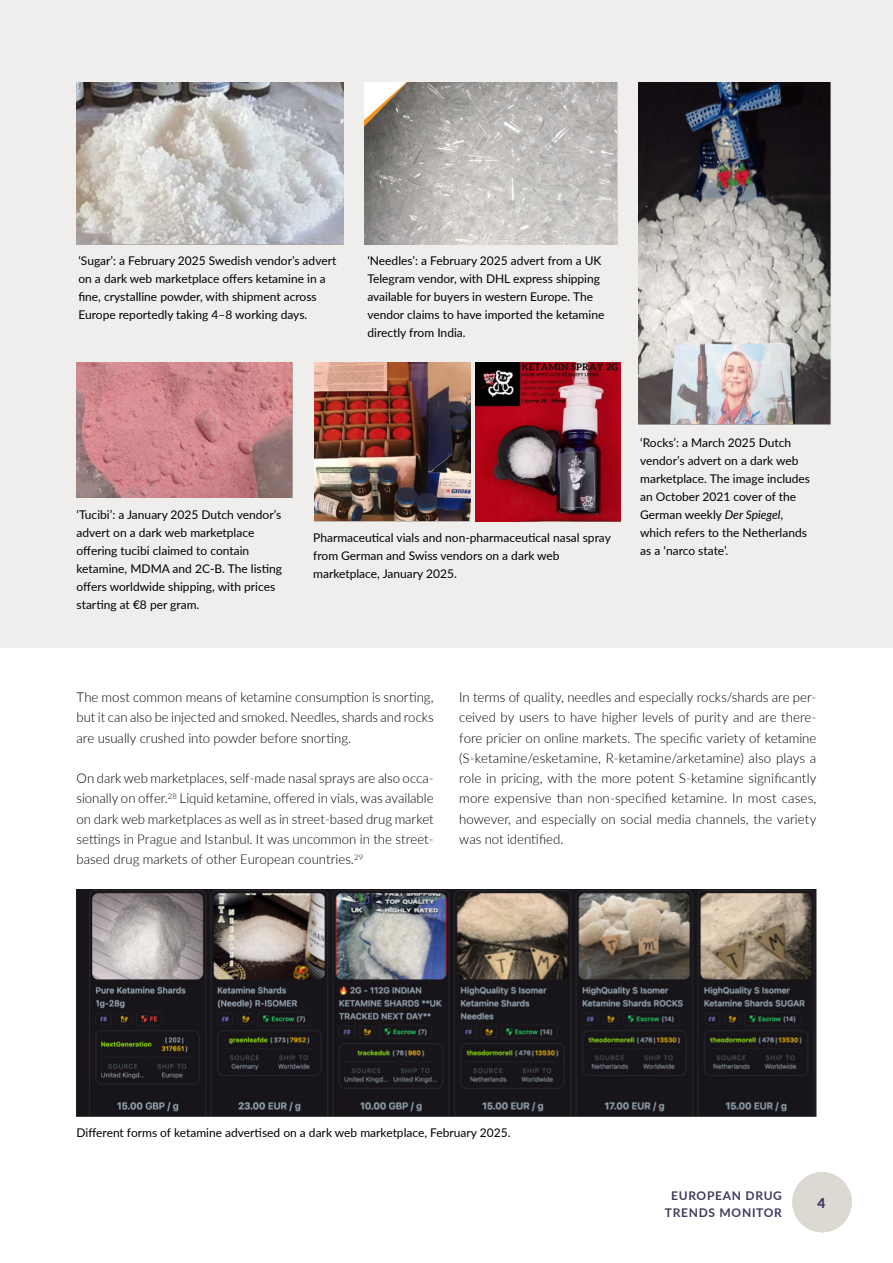
<style>
.page{position:relative;width:893px;height:1263px;background:#fff}
.page>*{position:absolute;margin:0;border:0;box-sizing:border-box;transform-origin:0 0}
.t1{font:300 13.5px/20.2px "Lato";color:#000;text-align:justify}
.t2{font:900 13.5px "Lato";color:#403a5e}
.t3{font:12px/18px "Lato";color:#000}
.t4{font:700 12px/16.5px "Lato";letter-spacing:.06em;color:#403a5e;text-align:center}
.s1{font-style:italic}
</style>
<div class="page">
<div style="left:0;top:0;width:893px;height:647px;background:#f0eeec"></div>
<svg style="left:792px;top:1172px;width:60px;height:60px"></svg>
<img style="left:77px;top:83px;width:266px;height:161px">
<img style="left:364px;top:83px;width:253px;height:161px">
<img style="left:476px;top:362px;width:144px;height:160px">
<img style="left:314px;top:362px;width:156px;height:159px">
<img style="left:639px;top:83px;width:192px;height:342px">
<img style="left:77px;top:362px;width:216px;height:135px">
<img style="left:77px;top:890px;width:739px;height:226px">
<p class="t3" style="left:78px;top:251px;width:259px">‘Sugar’: a February 2025 Swedish vendor’s advert on a dark web marketplace offers ketamine in a fine, crystalline powder, with shipment across Europe reportedly taking 4–8 working days.</p>
<p class="t3" style="left:367px;top:251px;width:238px">‘Needles’: a February 2025 advert from a UK Telegram vendor, with DHL express shipping available for buyers in western Europe. The vendor claims to have imported the ketamine directly from India.</p>
<p class="t3" style="left:77px;top:505px;width:207px">‘Tucibi’: a January 2025 Dutch vendor’s advert on a dark web marketplace offering tucibi claimed to contain ketamine, MDMA and 2C-B. The listing offers worldwide shipping, with prices starting at €8 per gram.</p>
<p class="t3" style="left:313px;top:528px;width:299px">Pharmaceutical vials and non-pharmaceutical nasal spray from German and Swiss vendors on a dark web marketplace, January 2025.</p>
<p class="t3" style="left:640px;top:434px;width:171px">‘Rocks’: a March 2025 Dutch vendor’s advert on a dark web marketplace. The image includes an October 2021 cover of the<br>German weekly <span class="s1">Der Spiegel</span>, which refers to the Netherlands as a ‘narco state’.</p>
<p class="t1" style="left:77px;top:687px;width:359px">The most common means of ketamine consumption is snorting, but it can also be injected and smoked. Needles, shards and rocks are usually crushed into powder before snorting.</p>
<p class="t1" style="left:77px;top:768px;width:359px">On dark web marketplaces, self-made nasal sprays are also occa&shy;sionally on offer.<sup>28</sup> Liquid ketamine, offered in vials, was available on dark web marketplaces as well as in street-based drug market settings in Prague and Istanbul. It was uncommon in the street&shy;based drug markets of other European countries.<sup>29</sup></p>
<p class="t1" style="left:459px;top:687px;width:359px">In terms of quality, needles and especially rocks/shards are per&shy;ceived by users to have higher levels of purity and are there&shy;fore pricier on online markets. The specific variety of ketamine (S-ketamine/esketamine, R-ketamine/arketamine) also plays a role in pricing, with the more potent S-ketamine significantly more expensive than non-specified ketamine. In most cases, however, and especially on social media channels, the variety was not identified.</p>
<p class="t3" style="left:77px;top:1123px;width:436px">Different forms of ketamine advertised on a dark web marketplace, February 2025.</p>
<p class="t4" style="left:665px;top:1187px;width:119px">EUROPEAN DRUG<br>TRENDS MONITOR</p>
<p class="t2" style="left:818px;top:1192px;width:9px">4</p>
</div>
